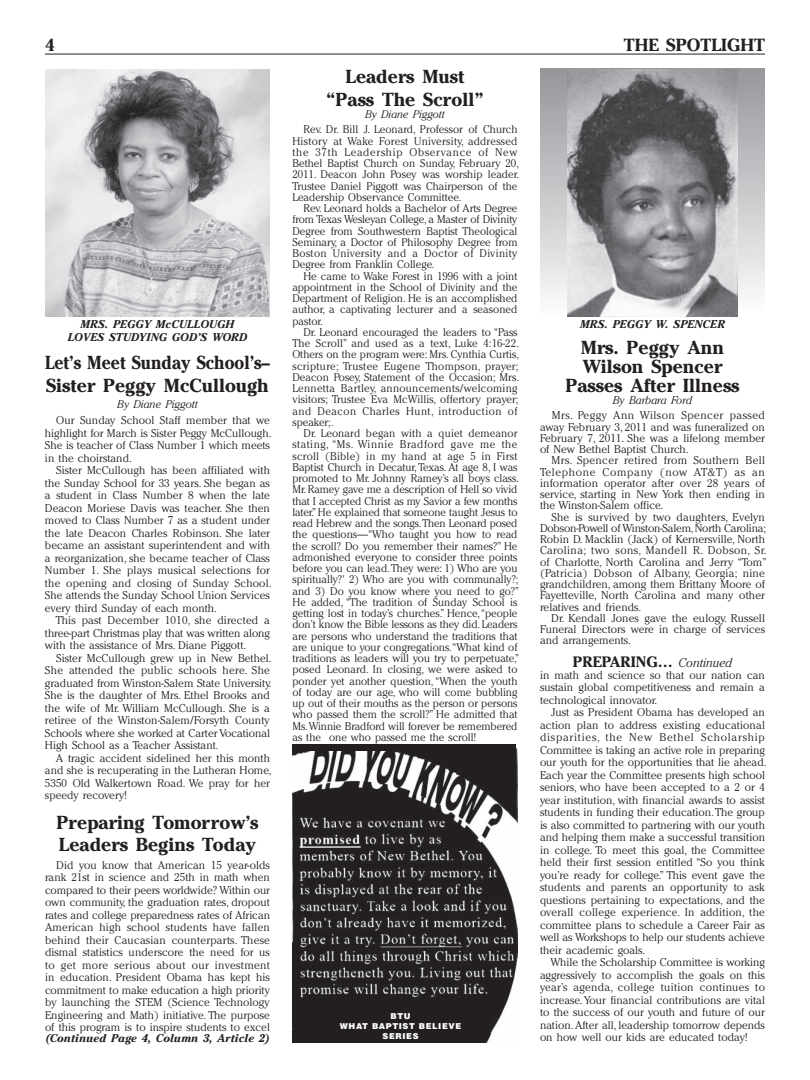
<style>
.page{position:relative;width:810px;height:1080px;background:#fff}
.page>*{position:absolute;margin:0;border:0;box-sizing:border-box;transform-origin:0 0}
.t1{font:700 18.75px/18.8px "Cheltenham";color:#231f20;text-align:center}
.t2{font:700 18.75px/22.5px "Cheltenham";color:#231f20;scale:.9 1}
.t3{font:700 17.5px "Cheltenham";color:#231f20}
.t4{font:700 15px "Cheltenham";color:#231f20}
.t5{font:300 11.25px/12.5px "Cheltenham";color:#231f20;text-align:justify}
.t6{font:italic 700 11.25px/12.5px "Cheltenham";letter-spacing:.005em;color:#231f20;text-align:center}
.t7{font:italic 300 11.25px "Cheltenham";color:#231f20}
.t8{font:300 11.12px/11.2px "Cheltenham";color:#231f20}
.t9{font:italic 300 11.12px "Cheltenham";color:#231f20}
.t10{font:900 8.12px/9.8px "Helvetica";letter-spacing:.075em;color:#fff;text-align:center}
.s1{font-weight:300;font-style:italic;font-size:12.5px}
</style>
<div class="page">
<div style="left:540px;top:69px;width:225px;height:247px;background:linear-gradient(to bottom,#95969b,#fcfcfd)"></div>
<hr style="left:45px;top:54px;width:720px;height:1px;background:#231f20">
<img style="left:45px;top:69px;width:225px;height:247px">
<img style="left:567px;top:69px;width:171px;height:248px">
<img style="left:292px;top:749px;width:226px;height:294px">
<div style="left:292px;top:745px;width:224px;height:6px;background:#231f20"></div>
<h2 class="t3" style="left:45px;top:38px;width:11px">4</h2>
<h2 class="t3" style="left:624px;top:38px;width:143px">THE SPOTLIGHT</h2>
<p class="t6" style="left:68px;top:319px;width:181px">MRS. PEGGY McCULLOUGH<br>LOVES STUDYING GOD’S WORD</p>
<h1 class="t2" style="left:45px;top:353px;width:251px">Let’s Meet Sunday School’s–<br>Sister Peggy McCullough</h1>
<p class="t7" style="left:117px;top:400px;width:82px">By Diane Piggott</p>
<p class="t5" style="left:45px;top:415px;width:228px;text-align:left;text-indent:11px">Our Sunday School Staff member that we highlight for March is Sister Peggy McCullough.<br>She is teacher of Class Number 1 which meets in the choirstand.</p>
<p class="t5" style="left:45px;top:465px;width:228px;text-align:left;text-indent:11px">Sister McCullough has been affiliated with the Sunday School for 33 years. She began as a student in Class Number 8 when the late Deacon Moriese Davis was teacher. She then moved to Class Number 7 as a student under the late Deacon Charles Robinson. She later became an assistant superintendent and with a reorganization, she became teacher of Class Number 1. She plays musical selections for the opening and closing of Sunday School.<br>She attends the Sunday School Union Services every third Sunday of each month.</p>
<p class="t5" style="left:45px;top:615px;width:226px;text-indent:11px">This past December 1010, she directed a three-part Christmas play that was written along with the assistance of Mrs. Diane Piggott.</p>
<p class="t5" style="left:45px;top:653px;width:228px;text-align:left;text-indent:11px">Sister McCullough grew up in New Bethel.<br>She attended the public schools here. She graduated from Winston-Salem State University.<br>She is the daughter of Mrs. Ethel Brooks and the wife of Mr. William McCullough. She is a retiree of the Winston-Salem/Forsyth County Schools where she worked at Carter Vocational High School as a Teacher Assistant.</p>
<p class="t5" style="left:45px;top:753px;width:228px;text-align:left;text-indent:11px">A tragic accident sidelined her this month and she is recuperating in the Lutheran Home, 5350 Old Walkertown Road. We pray for her speedy recovery!</p>
<h1 class="t1" style="left:57px;top:813px;width:203px;line-height:22.5px;text-align:left">Preparing Tomorrow’s<br>Leaders Begins Today</h1>
<p class="t5" style="left:45px;top:860px;width:227px;text-indent:11px">Did you know that American 15 year-olds rank 21st in science and 25th in math when compared to their peers worldwide? Within our own community, the graduation rates, dropout rates and college preparedness rates of African American high school students have fallen behind their Caucasian counterparts. These dismal statistics underscore the need for us to get more serious about our investment in education. President Obama has kept his commitment to make education a high priority by launching the STEM (Science Technology Engineering and Math) initiative. The purpose of this program is to inspire students to excel</p>
<p class="t6" style="left:46px;top:1032px;width:225px">(Continued Page 4, Column 3, Article 2)</p>
<h1 class="t1" style="left:326px;top:67px;width:159px;line-height:22.5px">Leaders Must “Pass The Scroll”</h1>
<p class="t9" style="left:365px;top:110px;width:81px">By Diane Piggott</p>
<p class="t8" style="left:292px;top:125px;width:228px;text-indent:11px">Rev. Dr. Bill J. Leonard, Professor of Church History at Wake Forest University, addressed the 37th Leadership Observance of New Bethel Baptist Church on Sunday, February 20, 2011. Deacon John Posey was worship leader.<br>Trustee Daniel Piggott was Chairperson of the Leadership Observance Committee.</p>
<p class="t8" style="left:292px;top:204px;width:227px;text-align:justify;text-indent:11px">Rev. Leonard holds a Bachelor of Arts Degree from Texas Wesleyan College, a Master of Divinity Degree from Southwestern Baptist Theological Seminary, a Doctor of Philosophy Degree from Boston University and a Doctor of Divinity Degree from Franklin College.</p>
<p class="t8" style="left:292px;top:271px;width:227px;text-align:justify;text-indent:11px">He came to Wake Forest in 1996 with a joint appointment in the School of Divinity and the Department of Religion. He is an accomplished author, a captivating lecturer and a seasoned pastor.</p>
<p class="t8" style="left:292px;top:327px;width:228px;text-indent:11px">Dr. Leonard encouraged the leaders to “Pass The Scroll” and used as a text, Luke 4:16-22.<br>Others on the program were: Mrs. Cynthia Curtis, scripture; Trustee Eugene Thompson, prayer; Deacon Posey, Statement of the Occasion; Mrs.<br>Lennetta Bartley, announcements/welcoming visitors; Trustee Eva McWillis, offertory prayer; and Deacon Charles Hunt, introduction of speaker;.</p>
<p class="t8" style="left:292px;top:429px;width:228px;text-indent:11px">Dr. Leonard began with a quiet demeanor stating, “Ms. Winnie Bradford gave me the scroll (Bible) in my hand at age 5 in First Baptist Church in Decatur, Texas. At age 8, I was promoted to Mr. Johnny Ramey’s all boys class.<br>Mr. Ramey gave me a description of Hell so vivid that I accepted Christ as my Savior a few months later.” He explained that someone taught Jesus to read Hebrew and the songs. Then Leonard posed the questions—“Who taught you how to read the scroll? Do you remember their names?” He admonished everyone to consider three points before you can lead. They were: 1) Who are you spiritually?' 2) Who are you with communally?; and 3) Do you know where you need to go?” He added, “The tradition of Sunday School is getting lost in today’s churches.” Hence, “people don’t know the Bible lessons as they did. Leaders are persons who understand the traditions that are unique to your congregations.“What kind of traditions as leaders will you try to perpetuate,” posed Leonard. In closing, we were asked to ponder yet another question, “When the youth of today are our age, who will come bubbling up out of their mouths as the person or persons who passed them the scroll?” He admitted that Ms. Winnie Bradford will forever be remembered as the one who passed me the scroll!</p>
<p class="t10" style="left:340px;top:1012px;width:123px">BTU<br>WHAT BAPTIST BELIEVE<br>SERIES</p>
<p class="t6" style="left:580px;top:319px;width:146px">MRS. PEGGY W. SPENCER</p>
<h1 class="t1" style="left:566px;top:340px;width:176px">Mrs. Peggy Ann<br>Wilson Spencer<br>Passes After Illness</h1>
<p class="t7" style="left:613px;top:396px;width:81px">By Barbara Ford</p>
<p class="t5" style="left:540px;top:411px;width:227px;line-height:11.2px;text-indent:12px">Mrs. Peggy Ann Wilson Spencer passed away February 3, 2011 and was funeralized on February 7, 2011. She was a lifelong member of New Bethel Baptist Church.</p>
<p class="t5" style="left:540px;top:456px;width:227px;line-height:11.2px;text-indent:12px">Mrs. Spencer retired from Southern Bell Telephone Company (now AT&amp;T) as an information operator after over 28 years of service, starting in New York then ending in the Winston-Salem office.</p>
<p class="t5" style="left:540px;top:512px;width:228px;line-height:11.2px;text-align:left;text-indent:11px">She is survived by two daughters, Evelyn Dobson-Powell of Winston-Salem, North Carolina; Robin D. Macklin (Jack) of Kernersville, North Carolina; two sons, Mandell R. Dobson, Sr. of Charlotte, North Carolina and Jerry “Tom” (Patricia) Dobson of Albany, Georgia; nine grandchildren, among them Brittany Moore of Fayetteville, North Carolina and many other relatives and friends.</p>
<p class="t5" style="left:540px;top:613px;width:227px;line-height:11.2px;text-indent:11px">Dr. Kendall Jones gave the eulogy. Russell Funeral Directors were in charge of services and arrangements.</p>
<h3 class="t4" style="left:573px;top:656px;width:161px">PREPARING… <span class="s1">Continued</span></h3>
<p class="t5" style="left:540px;top:670px;width:227px">in math and science so that our nation can sustain global competitiveness and remain a technological innovator.</p>
<p class="t5" style="left:540px;top:707px;width:228px;text-align:left;text-indent:11px">Just as President Obama has developed an action plan to address existing educational disparities, the New Bethel Scholarship Committee is taking an active role in preparing our youth for the opportunities that lie ahead.<br>Each year the Committee presents high school seniors, who have been accepted to a 2 or 4 year institution, with financial awards to assist students in funding their education. The group is also committed to partnering with our youth and helping them make a successful transition in college. To meet this goal, the Committee held their first session entitled “So you think you’re ready for college.” This event gave the students and parents an opportunity to ask questions pertaining to expectations, and the overall college experience. In addition, the committee plans to schedule a Career Fair as well as Workshops to help our students achieve their academic goals.</p>
<p class="t5" style="left:540px;top:957px;width:227px;text-indent:10px">While the Scholarship Committee is working aggressively to accomplish the goals on this year’s agenda, college tuition continues to increase. Your financial contributions are vital to the success of our youth and future of our nation. After all, leadership tomorrow depends on how well our kids are educated today!</p>
</div>
